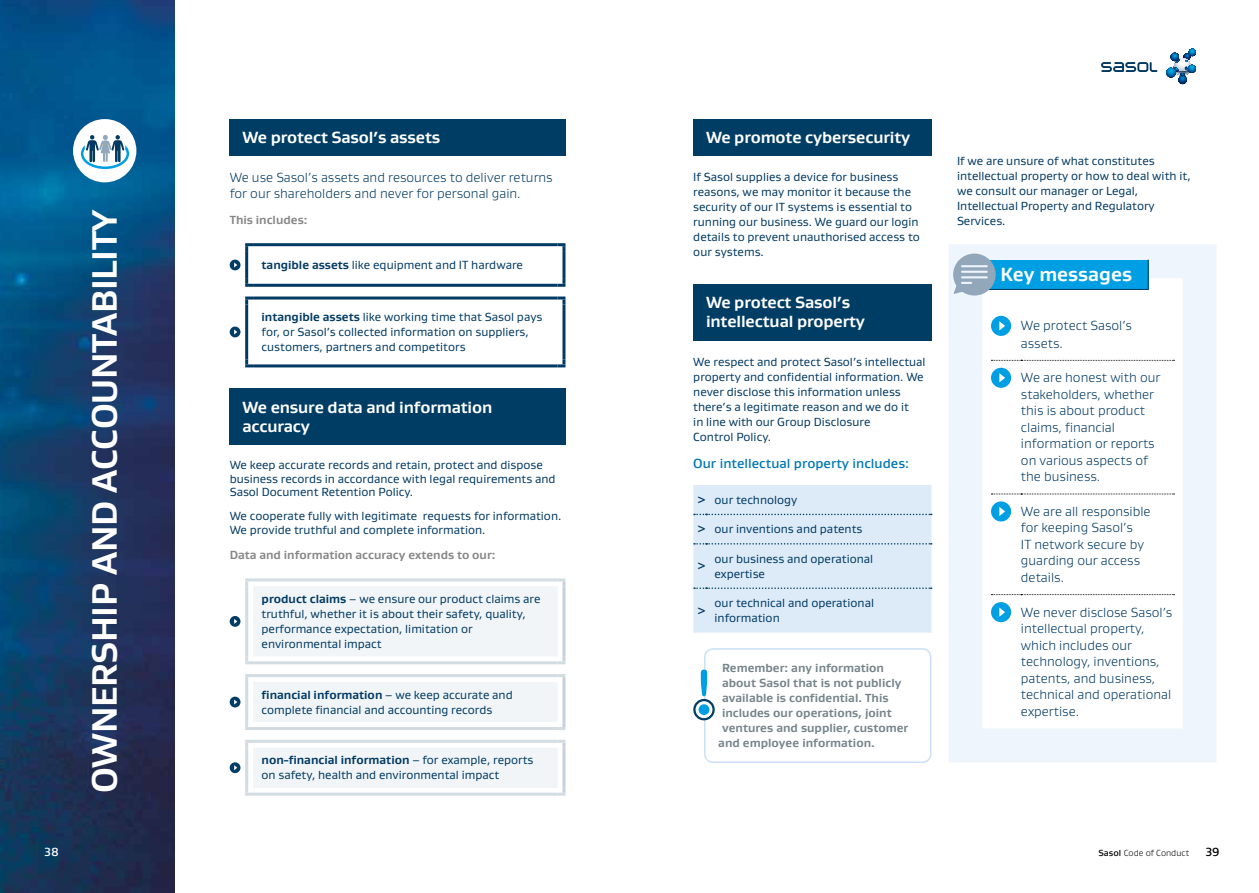
<style>
.page{position:relative;width:1259px;height:893px;background:#fff}
.page>*{position:absolute;margin:0;border:0;box-sizing:border-box;transform-origin:0 0}
.t1{font:700 36px "Gustan";letter-spacing:-.01em;color:#fff}
.t2{font:700 19.5px "Gustan";color:#fff}
.t3{font:700 16.5px/19.5px "Gustan";letter-spacing:-.01em;color:#fff}
.t4{font:300 13.5px/16.5px "Gustan";color:#003962}
.t5{font:500 13.5px "Gustan";color:#0077b4}
.t6{font:12px/15px "Gustan";color:#003962}
.t7{font:700 12px "Gustan";color:#75838a}
.t8{font:700 12px "Gustan";color:#878787}
.t9{font:500 12px "Gustan";color:#003962}
.t10{font:500 12px "Gustan";color:#fff}
.t11{font:500 12px "Gustan";color:#000}
.t12{font:300 9px "Gustan";color:#000}
.s1{font-weight:700}
.s2{font-weight:500}
</style>
<div class="page">
<img style="left:0;top:0;width:174px;height:893px">
<div style="left:230px;top:119px;width:336px;height:37px;background:#003d65"></div>
<svg style="left:245px;top:243px;width:320px;height:124px"></svg>
<svg style="left:230px;top:260px;width:10px;height:10px"></svg>
<svg style="left:230px;top:327px;width:10px;height:10px"></svg>
<div style="left:230px;top:389px;width:336px;height:56px;background:#003d65"></div>
<svg style="left:253px;top:587px;width:304px;height:201px;fill:#f1f5f7"></svg>
<hr style="left:562px;top:682px;width:3px;height:40px;background:#c7d1de">
<hr style="left:562px;top:586px;width:3px;height:70px;background:#c7d1de">
<hr style="left:562px;top:748px;width:3px;height:40px;background:#c7d1de">
<svg style="left:245px;top:578px;width:8px;height:8px"></svg>
<hr style="left:253px;top:578px;width:304px;height:3px;background:#d1dce3">
<svg style="left:557px;top:578px;width:8px;height:8px"></svg>
<hr style="left:245px;top:586px;width:3px;height:70px;background:#d1dce3">
<svg style="left:245px;top:656px;width:8px;height:8px"></svg>
<hr style="left:253px;top:661px;width:304px;height:3px;background:#d1dce3">
<svg style="left:557px;top:656px;width:8px;height:8px"></svg>
<svg style="left:245px;top:674px;width:8px;height:8px"></svg>
<hr style="left:253px;top:674px;width:304px;height:3px;background:#d1dce3">
<svg style="left:557px;top:674px;width:8px;height:8px"></svg>
<hr style="left:245px;top:682px;width:3px;height:40px;background:#d1dce3">
<svg style="left:245px;top:722px;width:8px;height:8px"></svg>
<hr style="left:253px;top:727px;width:304px;height:3px;background:#d1dce3">
<svg style="left:557px;top:722px;width:8px;height:8px"></svg>
<svg style="left:245px;top:740px;width:8px;height:8px"></svg>
<hr style="left:253px;top:740px;width:304px;height:3px;background:#d1dce3">
<svg style="left:557px;top:740px;width:8px;height:8px"></svg>
<hr style="left:245px;top:748px;width:3px;height:40px;background:#d1dce3">
<svg style="left:245px;top:788px;width:8px;height:8px"></svg>
<hr style="left:253px;top:793px;width:304px;height:3px;background:#d1dce3">
<svg style="left:557px;top:788px;width:8px;height:8px"></svg>
<div style="left:230px;top:616px;width:10px;height:11px;background:#003d65;border-radius:50%"></div>
<svg style="left:234px;top:619px;width:3px;height:5px"></svg>
<svg style="left:230px;top:697px;width:10px;height:10px"></svg>
<div style="left:230px;top:762px;width:10px;height:11px;background:#003d65;border-radius:50%"></div>
<svg style="left:234px;top:765px;width:3px;height:5px"></svg>
<div style="left:73px;top:119px;width:63px;height:63px;background:#fff;border-radius:50%"></div>
<svg style="left:81px;top:135px;width:48px;height:34px"></svg>
<div style="left:693px;top:119px;width:238px;height:37px;background:#003d65"></div>
<div style="left:693px;top:284px;width:238px;height:56px;background:#003d65"></div>
<div style="left:693px;top:485px;width:238px;height:148px;background:#ddebf9"></div>
<div style="left:704px;top:648px;width:227px;height:115px;border:2px solid #cbe0f6;border-radius:9px"></div>
<svg style="left:694px;top:700px;width:19px;height:19px"></svg>
<div style="left:693px;top:699px;width:21px;height:21px;border:2px solid #003d65;border-radius:50%"></div>
<div style="left:698px;top:704px;width:11px;height:11px;background:#009fe3;border-radius:50%"></div>
<svg style="left:701px;top:669px;width:6px;height:27px"></svg>
<div style="left:949px;top:244px;width:267px;height:518px;background:#eef5fc"></div>
<svg style="left:982px;top:278px;width:200px;height:450px"></svg>
<svg style="left:991px;top:360px;width:183px;height:1px"></svg>
<svg style="left:991px;top:494px;width:183px;height:1px"></svg>
<svg style="left:991px;top:594px;width:183px;height:1px"></svg>
<div style="left:991px;top:316px;width:20px;height:20px;background:#009fe3;border-radius:50%"></div>
<svg style="left:999px;top:321px;width:6px;height:9px"></svg>
<div style="left:991px;top:368px;width:20px;height:20px;background:#009fe3;border-radius:50%"></div>
<svg style="left:999px;top:373px;width:6px;height:9px"></svg>
<div style="left:991px;top:501px;width:20px;height:20px;background:#009fe3;border-radius:50%"></div>
<svg style="left:999px;top:507px;width:6px;height:9px"></svg>
<div style="left:991px;top:602px;width:20px;height:20px;background:#009fe3;border-radius:50%"></div>
<svg style="left:999px;top:607px;width:6px;height:10px"></svg>
<div style="left:988px;top:260px;width:160px;height:29px;background:#009fe3"></div>
<svg style="left:1148px;top:260px;width:1px;height:29px"></svg>
<hr style="left:988px;top:289px;width:160px;height:1px;background:#003962">
<svg style="left:952px;top:254px;width:43px;height:42px;background:#aabdce"></svg>
<svg style="left:1166px;top:49px;width:30px;height:35px"></svg>
<svg style="left:1101px;top:62px;width:56px;height:10px"></svg>
<h1 class="t1" style="left:81px;top:793px;width:586px;rotate:-90deg">OWNERSHIP AND ACCOUNTABILITY</h1>
<h3 class="t3" style="left:242px;top:127px;width:199px">We protect Sasol’s assets</h3>
<p class="t4" style="left:230px;top:169px;width:324px">We use Sasol’s assets and resources to deliver returns for our shareholders and never for personal gain.</p>
<p class="t8" style="left:230px;top:212px;width:79px">This includes:</p>
<p class="t6" style="left:261px;top:257px;width:263px"><span class="s1">tangible assets</span> like equipment and IT hardware</p>
<p class="t6" style="left:261px;top:309px;width:282px"><span class="s1">intangible assets</span> like working time that Sasol pays for, or Sasol’s collected information on suppliers, customers, partners and competitors</p>
<h3 class="t3" style="left:242px;top:397px;width:251px">We ensure data and information accuracy</h3>
<p class="t6" style="left:230px;top:458px;width:327px;line-height:13.5px">We keep accurate records and retain, protect and dispose business records in accordance with legal requirements and<br>Sasol Document Retention Policy.</p>
<p class="t6" style="left:230px;top:509px;width:333px;line-height:13.5px">We cooperate fully with legitimate requests for information.<br>We provide truthful and complete information.</p>
<p class="t8" style="left:230px;top:547px;width:267px">Data and information accuracy extends to our:</p>
<p class="t6" style="left:261px;top:591px;width:280px"><span class="s1">product claims</span> – we ensure our product claims are truthful, whether it is about their safety, quality, performance expectation, limitation or environmental impact</p>
<p class="t6" style="left:261px;top:687px;width:253px"><span class="s1">financial information</span> – we keep accurate and complete financial and accounting records</p>
<p class="t6" style="left:261px;top:752px;width:273px"><span class="s1">non-financial information</span> – for example, reports on safety, health and environmental impact</p>
<h3 class="t3" style="left:706px;top:127px;width:206px">We promote cybersecurity</h3>
<p class="t6" style="left:693px;top:169px;width:228px">If Sasol supplies a device for business reasons, we may monitor it because the security of our IT systems is essential to running our business. We guard our login details to prevent unauthorised access to our systems.</p>
<h3 class="t3" style="left:706px;top:292px;width:160px">We protect Sasol’s intellectual property</h3>
<p class="t6" style="left:693px;top:354px;width:234px">We respect and protect Sasol’s intellectual property and confidential information. We never disclose this information unless there’s a legitimate reason and we do it<br>in line with our Group Disclosure<br>Control Policy.</p>
<p class="t5" style="left:693px;top:455px;width:217px">Our intellectual property includes:</p>
<p class="t6" style="left:697px;top:492px;width:101px"><span class="s2">&gt;</span> our technology</p>
<p class="t6" style="left:697px;top:521px;width:166px"><span class="s2">&gt;</span> our inventions and patents</p>
<p class="t9" style="left:697px;top:558px;width:9px">&gt;</p>
<p class="t6" style="left:714px;top:551px;width:160px">our business and operational expertise</p>
<p class="t9" style="left:697px;top:602px;width:9px">&gt;</p>
<p class="t6" style="left:714px;top:595px;width:161px">our technical and operational information</p>
<p class="t7" style="left:722px;top:660px;width:163px">Remember: any information</p>
<p class="t7" style="left:722px;top:675px;width:181px">about Sasol that is not publicly</p>
<p class="t7" style="left:722px;top:690px;width:168px">available is confidential. This</p>
<p class="t7" style="left:722px;top:705px;width:171px">includes our operations, joint</p>
<p class="t7" style="left:722px;top:720px;width:188px">ventures and supplier, customer</p>
<p class="t7" style="left:718px;top:735px;width:158px">and employee information.</p>
<p class="t6" style="left:957px;top:153px;width:235px">If we are unsure of what constitutes intellectual property or how to deal with it, we consult our manager or Legal,<br>Intellectual Property and Regulatory<br>Services.</p>
<h2 class="t2" style="left:1000px;top:262px;width:133px">Key messages</h2>
<p class="t4" style="left:1021px;top:317px;width:113px;line-height:17.2px">We protect Sasol’s assets.</p>
<p class="t4" style="left:1021px;top:369px;width:141px">We are honest with our stakeholders, whether this is about product claims, financial information or reports on various aspects of the business.</p>
<p class="t4" style="left:1021px;top:503px;width:131px">We are all responsible for keeping Sasol’s<br>IT network secure by guarding our access details.</p>
<p class="t4" style="left:1021px;top:603px;width:153px">We never disclose Sasol’s intellectual property, which includes our technology, inventions, patents, and business, technical and operational expertise.</p>
<p class="t10" style="left:44px;top:844px;width:16px">38</p>
<p class="t12" style="left:1098px;top:847px;width:92px"><span class="s2">Sasol</span> Code of Conduct</p>
<p class="t11" style="left:1205px;top:844px;width:16px">39</p>
</div>
